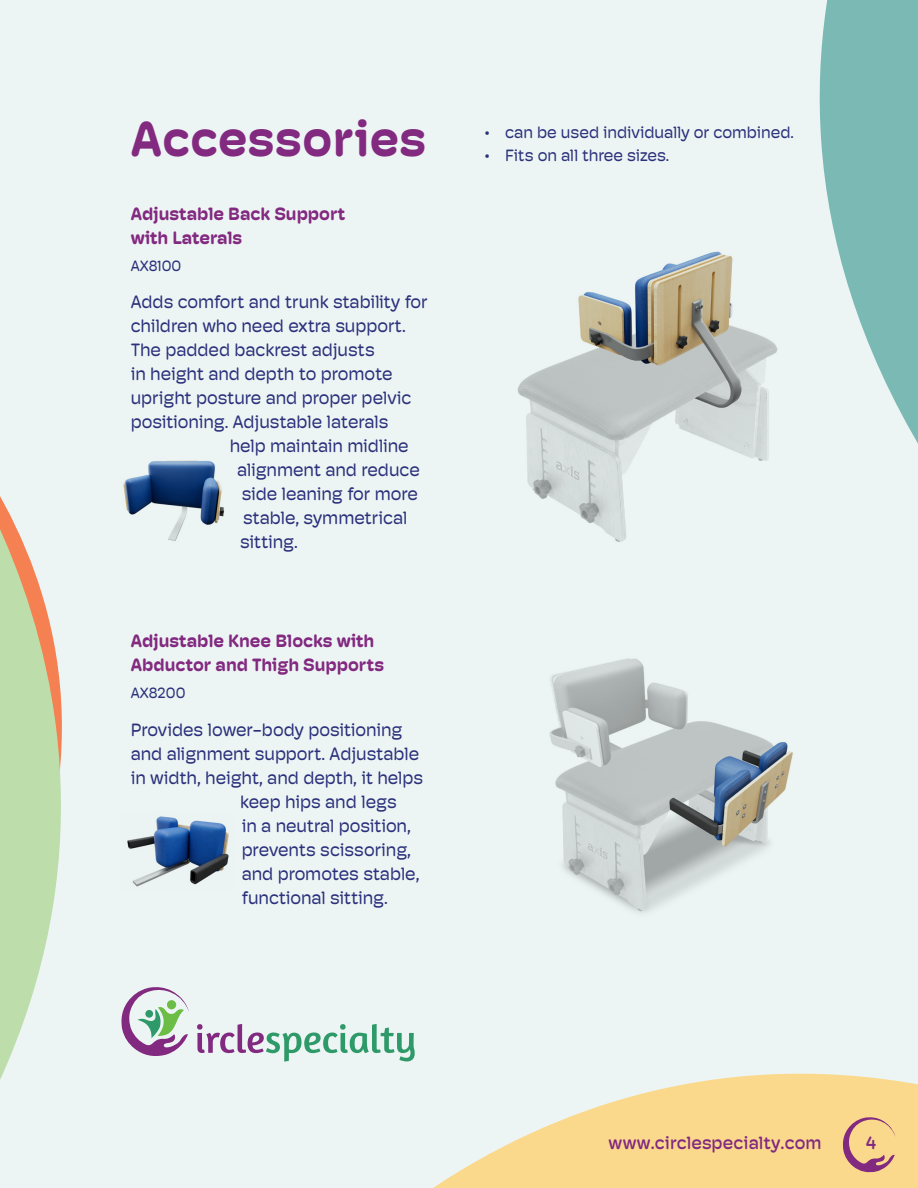
<style>
.page{position:relative;width:918px;height:1188px;background:#edf5f4}
.page>*{position:absolute;margin:0;border:0;box-sizing:border-box;transform-origin:0 0}
.Paragraph_Style_4{font:700 49.5px "Hoss Round";letter-spacing:.01em;color:#822980}
.t1{font:18px "Hoss Round";color:#2b317b}
.t2{font:700 18px/24px "Hoss Round";color:#822980}
.Paragraph_Style_4-2{font:500 18px "Hoss Round";letter-spacing:.01em;color:#822980}
.t3{font:16.5px "Hoss Round";color:#2b317b}
.t4{font:15px "Hoss Round";color:#2b317b}
</style>
<div class="page">
<svg style="left:433px;top:1073px;width:485px;height:115px;fill:#fbd98c"></svg>
<svg style="left:819px;top:0;width:99px;height:444px;fill:#7bb9b4"></svg>
<svg style="left:242px;top:1024px;width:173px;height:38px"></svg>
<svg style="left:0;top:460px;width:242px;height:620px"></svg>
<svg style="left:843px;top:1117px;width:52px;height:56px;background:#deaf89"></svg>
<img style="left:517px;top:251px;width:261px;height:291px">
<img style="left:549px;top:658px;width:244px;height:255px">
<img style="left:120px;top:812px;width:116px;height:77px">
<p class="Paragraph_Style_4" style="left:131px;top:111px;width:297px">Accessories</p>
<p class="t2" style="left:131px;top:202px;width:216px">Adjustable Back Support with Laterals</p>
<p class="t4" style="left:131px;top:257px;width:52px">AX8100</p>
<p class="t1" style="left:131px;top:292px;width:299px">Adds comfort and trunk stability for</p>
<p class="t1" style="left:131px;top:316px;width:277px">children who need extra support.</p>
<p class="t1" style="left:131px;top:340px;width:246px">The padded backrest adjusts</p>
<p class="t1" style="left:131px;top:364px;width:263px">in height and depth to promote</p>
<p class="t1" style="left:131px;top:388px;width:282px">upright posture and proper pelvic</p>
<p class="t1" style="left:131px;top:412px;width:259px">positioning. Adjustable laterals</p>
<p class="t1" style="left:230px;top:436px;width:181px">help maintain midline</p>
<p class="t1" style="left:237px;top:460px;width:184px">alignment and reduce</p>
<p class="t1" style="left:242px;top:484px;width:178px">side leaning for more</p>
<p class="t1" style="left:243px;top:508px;width:166px">stable, symmetrical</p>
<p class="t1" style="left:240px;top:532px;width:59px">sitting.</p>
<p class="t2" style="left:131px;top:629px;width:255px">Adjustable Knee Blocks with<br>Abductor and Thigh Supports</p>
<p class="t4" style="left:131px;top:685px;width:56px">AX8200</p>
<p class="t1" style="left:131px;top:719px;width:273px">Provides lower-body positioning</p>
<p class="t1" style="left:131px;top:743px;width:290px">and alignment support. Adjustable</p>
<p class="t1" style="left:131px;top:767px;width:294px">in width, height, and depth, it helps</p>
<p class="t1" style="left:240px;top:791px;width:158px">keep hips and legs</p>
<p class="t1" style="left:242px;top:815px;width:171px">in a neutral position,</p>
<p class="t1" style="left:242px;top:839px;width:171px">prevents scissoring,</p>
<p class="t1" style="left:242px;top:863px;width:179px">and promotes stable,</p>
<p class="t1" style="left:242px;top:887px;width:148px">functional sitting.</p>
<p class="t3" style="left:485px;top:123px;width:311px">• can be used individually or combined.</p>
<p class="t3" style="left:485px;top:146px;width:186px">• Fits on all three sizes.</p>
<p class="Paragraph_Style_4-2" style="left:609px;top:1132px;width:214px">www.circlespecialty.com</p>
<p class="Paragraph_Style_4-2" style="left:866px;top:1132px;width:12px">4</p>
</div>
